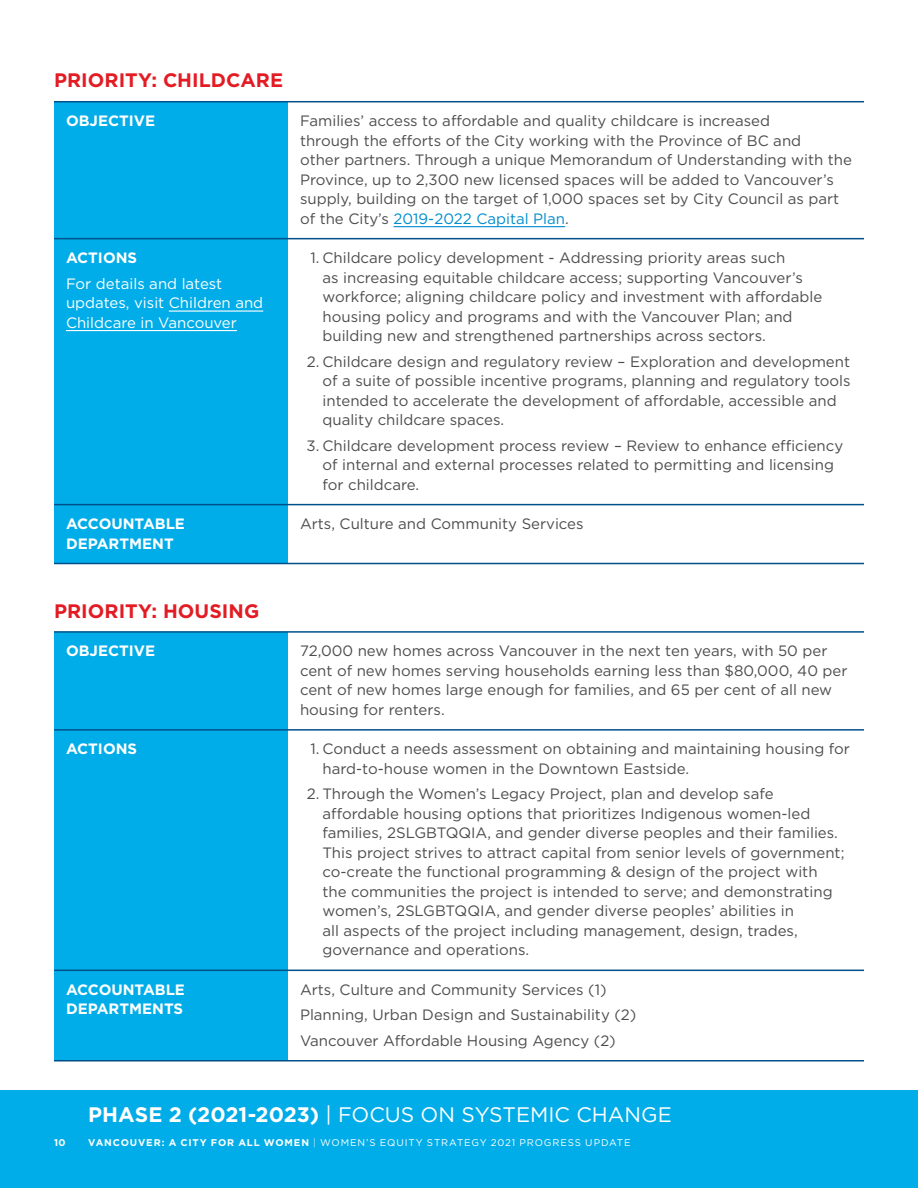
<style>
.page{position:relative;width:918px;height:1188px;background:#fff}
.page>*{position:absolute;margin:0;border:0;box-sizing:border-box;transform-origin:0 0}
.t1{font:21px "Gotham HTF";color:#fff}
.t2{font:700 19.5px "Gotham HTF";letter-spacing:.005em;color:#e31b23}
.t3{font:15px/19.5px "Gotham HTF";color:#4d4d4f}
.t4{font:700 15px/19.5px "Gotham HTF";color:#fff}
.t5{font:15px/19.5px "Gotham HTF";color:#fff}
.t6{font:9.75px "Gotham HTF";letter-spacing:.085em;color:#fff}
.t7{font:700 9.75px "Gotham HTF";color:#fff}
.s1{color:#008dcd}
.s2{font-weight:700}
.s3{font-weight:300}
</style>
<div class="page">
<div style="left:0;top:1090px;width:918px;height:98px;background:#00ade8"></div>
<div style="left:54px;top:102px;width:234px;height:461px;background:#00ade8"></div>
<hr style="left:54px;top:238px;width:234px;height:1px;background:#00518a">
<hr style="left:288px;top:238px;width:576px;height:1px;background:#00518a">
<hr style="left:54px;top:504px;width:234px;height:1px;background:#00518a">
<hr style="left:288px;top:504px;width:576px;height:1px;background:#00518a">
<hr style="left:288px;top:101px;width:576px;height:1px;background:#00518a">
<hr style="left:288px;top:563px;width:576px;height:1px;background:#00518a">
<hr style="left:54px;top:101px;width:234px;height:1px;background:#00518a">
<hr style="left:54px;top:563px;width:234px;height:1px;background:#00518a">
<hr style="left:394px;top:226px;width:171px;height:1px;background:#008dcd">
<hr style="left:169px;top:310px;width:94px;height:2px;background:#fff">
<hr style="left:66px;top:330px;width:171px;height:1px;background:#fff">
<div style="left:54px;top:633px;width:234px;height:427px;background:#00ade8"></div>
<hr style="left:54px;top:729px;width:234px;height:2px;background:#00518a">
<hr style="left:288px;top:729px;width:576px;height:2px;background:#00518a">
<hr style="left:54px;top:970px;width:234px;height:1px;background:#00518a">
<hr style="left:288px;top:970px;width:576px;height:1px;background:#00518a">
<hr style="left:288px;top:631px;width:576px;height:2px;background:#00518a">
<hr style="left:288px;top:1060px;width:576px;height:2px;background:#00518a">
<hr style="left:54px;top:631px;width:234px;height:2px;background:#00518a">
<hr style="left:54px;top:1060px;width:234px;height:2px;background:#00518a">
<h2 class="t2" style="left:54px;top:69px;width:231px">PRIORITY: CHILDCARE</h2>
<p class="t4" style="left:66px;top:111px;width:91px">OBJECTIVE</p>
<p class="t3" style="left:300px;top:111px;width:553px">Families’ access to affordable and quality childcare is increased<br>through the efforts of the City working with the Province of BC and<br>other partners. Through a unique Memorandum of Understanding with the Province, up to 2,300 new licensed spaces will be added to Vancouver’s supply, building on the target of 1,000 spaces set by City Council as part of the City’s <span class="s1">2019-2022 Capital Plan</span>.</p>
<p class="t4" style="left:66px;top:248px;width:73px">ACTIONS</p>
<p class="t5" style="left:66px;top:273px;width:199px">For details and latest updates, visit Children and<br>Childcare in Vancouver</p>
<p class="t3" style="left:322px;top:248px;width:501px;text-indent:-12px">1. Childcare policy development - Addressing priority areas such<br>as increasing equitable childcare access; supporting Vancouver’s workforce; aligning childcare policy and investment with affordable housing policy and programs and with the Vancouver Plan; and building new and strengthened partnerships across sectors.</p>
<p class="t3" style="left:322px;top:351px;width:530px;text-indent:-16px">2. Childcare design and regulatory review – Exploration and development of a suite of possible incentive programs, planning and regulatory tools intended to accelerate the development of affordable, accessible and quality childcare spaces.</p>
<p class="t3" style="left:322px;top:435px;width:522px;text-indent:-16px">3. Childcare development process review – Review to enhance efficiency of internal and external processes related to permitting and licensing for childcare.</p>
<p class="t4" style="left:66px;top:514px;width:121px">ACCOUNTABLE<br>DEPARTMENT</p>
<p class="t3" style="left:300px;top:514px;width:285px">Arts, Culture and Community Services</p>
<h2 class="t2" style="left:54px;top:599px;width:207px">PRIORITY: HOUSING</h2>
<p class="t4" style="left:66px;top:641px;width:91px">OBJECTIVE</p>
<p class="t3" style="left:300px;top:641px;width:549px">72,000 new homes across Vancouver in the next ten years, with 50 per cent of new homes serving households earning less than $80,000, 40 per cent of new homes large enough for families, and 65 per cent of all new housing for renters.</p>
<p class="t4" style="left:66px;top:739px;width:73px">ACTIONS</p>
<p class="t3" style="left:322px;top:739px;width:529px;text-indent:-12px">1. Conduct a needs assessment on obtaining and maintaining housing for hard-to-house women in the Downtown Eastside.</p>
<p class="t3" style="left:322px;top:784px;width:524px;text-indent:-16px">2. Through the Women’s Legacy Project, plan and develop safe affordable housing options that prioritizes Indigenous women-led families, 2SLGBTQQIA, and gender diverse peoples and their families.<br>This project strives to attract capital from senior levels of government; co-create the functional programming &amp; design of the project with the communities the project is intended to serve; and demonstrating women’s, 2SLGBTQQIA, and gender diverse peoples’ abilities in<br>all aspects of the project including management, design, trades, governance and operations.</p>
<p class="t4" style="left:66px;top:979px;width:121px">ACCOUNTABLE<br>DEPARTMENTS</p>
<p class="t3" style="left:300px;top:976px;width:338px;line-height:25.5px">Arts, Culture and Community Services (1)<br>Planning, Urban Design and Sustainability (2)<br>Vancouver Affordable Housing Agency (2)</p>
<h1 class="t1" style="left:88px;top:1103px;width:585px"><span class="s2">PHASE 2 (2021-2023)</span> | FOCUS ON SYSTEMIC CHANGE</h1>
<p class="t7" style="left:54px;top:1137px;width:13px">10</p>
<p class="t6" style="left:88px;top:1137px;width:544px"><span class="s2">VANCOUVER: A CITY FOR ALL WOMEN</span> <span class="s3">|</span> WOMEN’S EQUITY STRATEGY 2021 PROGRESS UPDATE</p>
</div>
